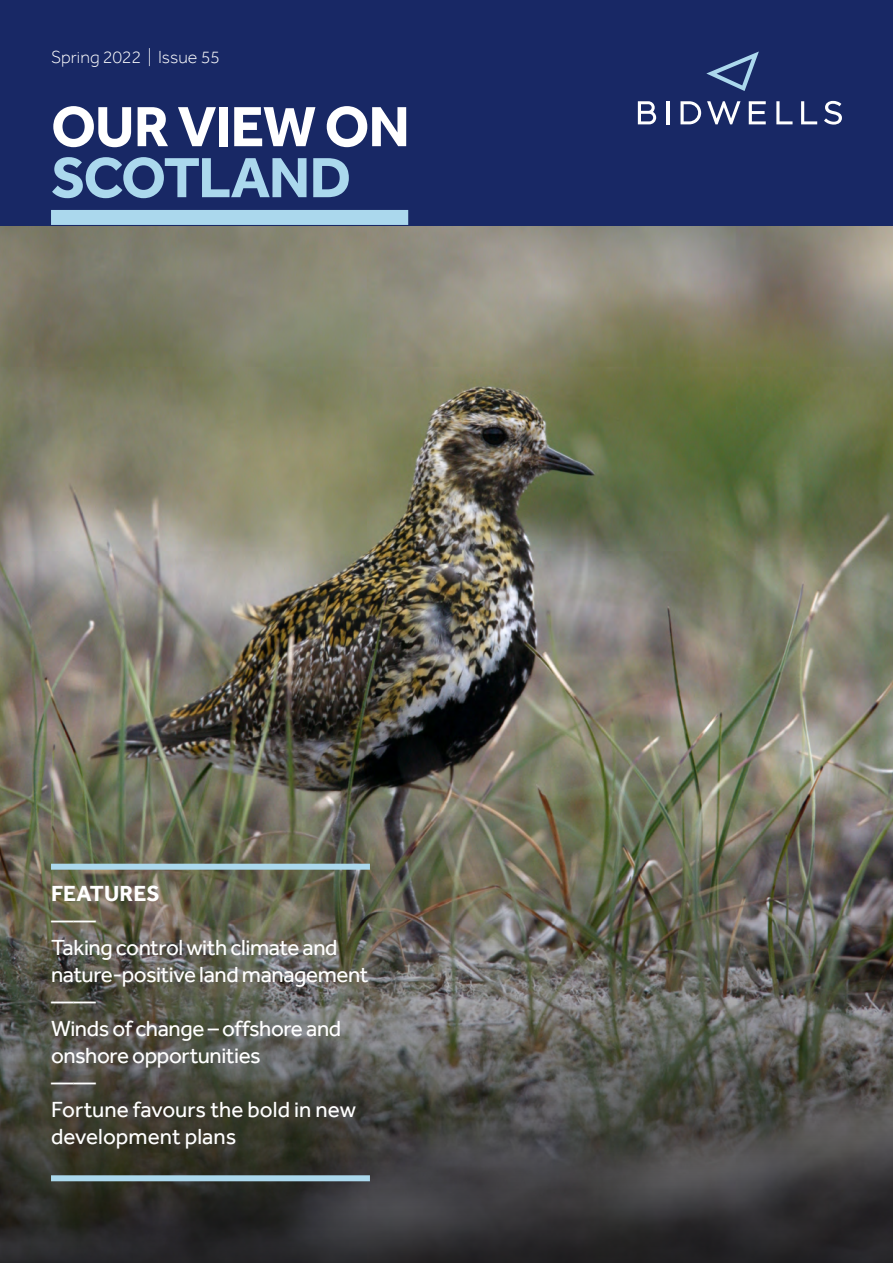
<style>
.page{position:relative;width:893px;height:1263px;background:#fff}
.page>*{position:absolute;margin:0;border:0;box-sizing:border-box;transform-origin:0 0}
.t1{font:700 58.5px "Effra";letter-spacing:-.02em;color:#fff}
.t2{font:700 58.5px "Effra";letter-spacing:-.03em;color:#abd8ed}
.t3{font:22.5px/27px "Effra";letter-spacing:-.015em;color:#fff}
.t4{font:700 22.5px "Effra";letter-spacing:.005em;color:#fff}
.t5{font:300 18px "Effra";letter-spacing:-.005em;color:#fff}
</style>
<div class="page">
<img style="left:0;top:225px;width:893px;height:574px">
<div style="left:0;top:0;width:893px;height:225px;background:#182865"></div>
<svg style="left:0;top:799px;width:893px;height:464px;background:#55544c"></svg>
<div style="left:51px;top:210px;width:357px;height:15px;background:#abd8ed"></div>
<div style="left:51px;top:864px;width:319px;height:6px;background:#abd8ed"></div>
<div style="left:51px;top:1175px;width:319px;height:6px;background:#abd8ed"></div>
<svg style="left:638px;top:101px;width:18px;height:23px"></svg>
<hr style="left:666px;top:101px;width:3px;height:23px;background:#fff">
<svg style="left:707px;top:101px;width:33px;height:23px"></svg>
<svg style="left:749px;top:101px;width:17px;height:23px"></svg>
<svg style="left:776px;top:101px;width:16px;height:23px"></svg>
<svg style="left:801px;top:101px;width:16px;height:23px"></svg>
<svg style="left:824px;top:101px;width:18px;height:24px"></svg>
<svg style="left:680px;top:101px;width:21px;height:23px"></svg>
<svg style="left:706px;top:51px;width:53px;height:40px"></svg>
<p class="t5" style="left:51px;top:46px;width:170px">Spring 2022 | Issue 55</p>
<h1 class="t1" style="left:51px;top:92px;width:360px">OUR VIEW ON</h1>
<h1 class="t2" style="left:51px;top:143px;width:302px">SCOTLAND</h1>
<p class="t4" style="left:51px;top:880px;width:110px">FEATURES</p>
<p class="t3" style="left:51px;top:907px;width:319px">――<br>Taking control with climate and nature-positive land management ――<br>Winds of change – offshore and onshore opportunities<br>――<br>Fortune favours the bold in new development plans</p>
</div>
